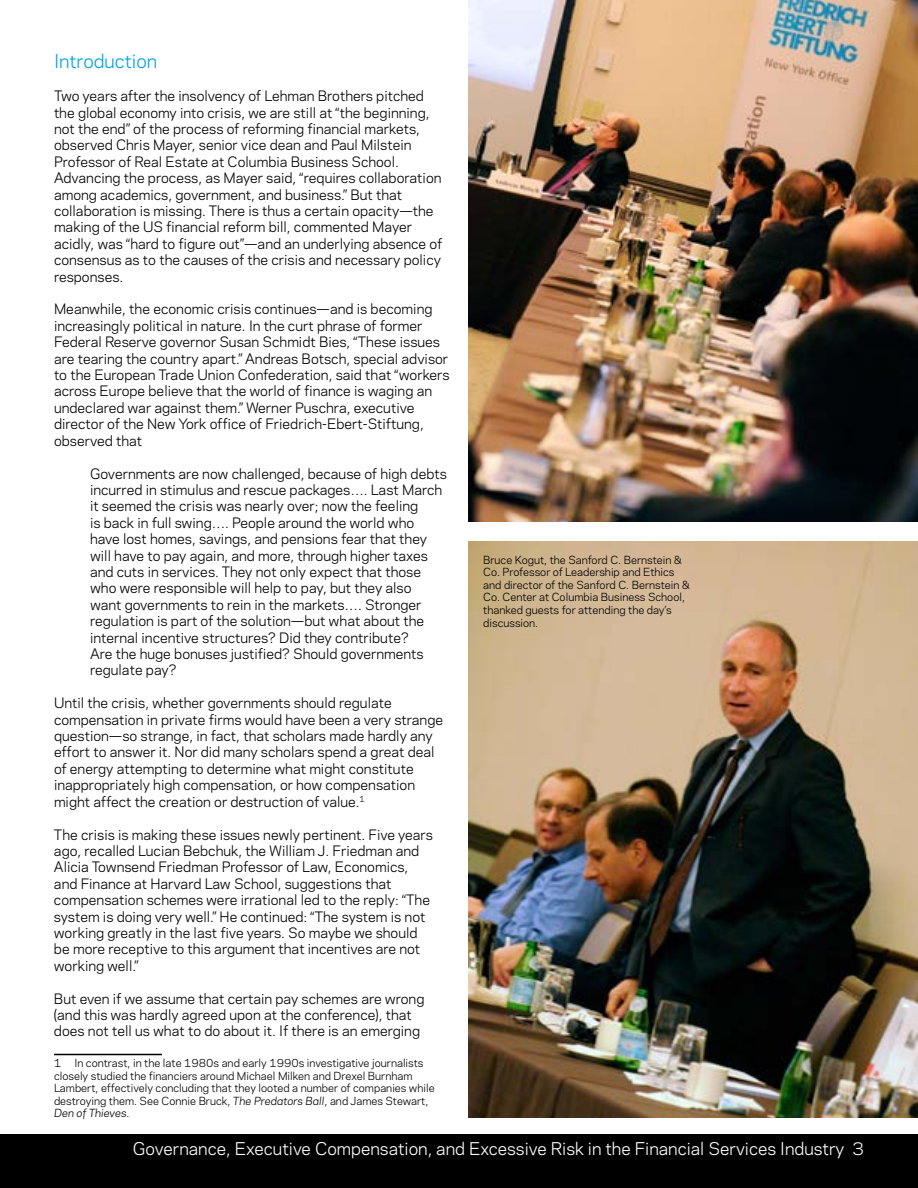
<style>
.page{position:relative;width:918px;height:1188px;background:#fff}
.page>*{position:absolute;margin:0;border:0;box-sizing:border-box;transform-origin:0 0}
.t1{font:18px "Galaxie Polaris";color:#00a4e3}
.t2{font:16.5px "Galaxie Polaris";color:#fff}
.t3{font:13.5px/16.4px "Galaxie Polaris";color:#000}
.t4{font:10.5px/12.6px "Galaxie Polaris";color:#000}
.s1{font-style:italic}
</style>
<div class="page">
<div style="left:0;top:1135px;width:918px;height:53px;background:#000"></div>
<hr style="left:54px;top:1054px;width:108px;height:1px;background:#000">
<img style="left:468px;top:541px;width:450px;height:576px">
<img style="left:468px;top:0;width:450px;height:522px">
<h1 class="t1" style="left:54px;top:48px;width:105px">Introduction</h1>
<p class="t3" style="left:54px;top:87px;width:390px">Two years after the insolvency of Lehman Brothers pitched the global economy into crisis, we are still at “the beginning, not the end” of the process of reforming financial markets, observed Chris Mayer, senior vice dean and Paul Milstein Professor of Real Estate at Columbia Business School.<br>Advancing the process, as Mayer said, “requires collaboration among academics, government, and business.” But that collaboration is missing. There is thus a certain opacity—the making of the US financial reform bill, commented Mayer acidly, was “hard to figure out”—and an underlying absence of consensus as to the causes of the crisis and necessary policy responses.</p>
<p class="t3" style="left:54px;top:300px;width:397px">Meanwhile, the economic crisis continues—and is becoming increasingly political in nature. In the curt phrase of former Federal Reserve governor Susan Schmidt Bies, “These issues are tearing the country apart.” Andreas Botsch, special advisor to the European Trade Union Confederation, said that “workers across Europe believe that the world of finance is waging an undeclared war against them.” Werner Puschra, executive director of the New York office of Friedrich-Ebert-Stiftung, observed that</p>
<p class="t3" style="left:90px;top:464px;width:358px">Governments are now challenged, because of high debts incurred in stimulus and rescue packages…. Last March it seemed the crisis was nearly over; now the feeling<br>is back in full swing…. People around the world who have lost homes, savings, and pensions fear that they will have to pay again, and more, through higher taxes and cuts in services. They not only expect that those who were responsible will help to pay, but they also<br>want governments to rein in the markets…. Stronger regulation is part of the solution—but what about the internal incentive structures? Did they contribute?<br>Are the huge bonuses justified? Should governments regulate pay?</p>
<p class="t3" style="left:54px;top:694px;width:391px">Until the crisis, whether governments should regulate compensation in private firms would have been a very strange question—so strange, in fact, that scholars made hardly any effort to answer it. Nor did many scholars spend a great deal of energy attempting to determine what might constitute inappropriately high compensation, or how compensation might affect the creation or destruction of value.<sup>1</sup></p>
<p class="t3" style="left:54px;top:825px;width:380px">The crisis is making these issues newly pertinent. Five years ago, recalled Lucian Bebchuk, the William J. Friedman and Alicia Townsend Friedman Professor of Law, Economics, and Finance at Harvard Law School, suggestions that compensation schemes were irrational led to the reply: “The system is doing very well.” He continued: “The system is not working greatly in the last five years. So maybe we should be more receptive to this argument that incentives are not working well.”</p>
<p class="t3" style="left:54px;top:990px;width:372px">But even if we assume that certain pay schemes are wrong (and this was hardly agreed upon at the conference), that does not tell us what to do about it. If there is an emerging</p>
<p class="t4" style="left:54px;top:1056px;width:382px">1 In contrast, in the late 1980s and early 1990s investigative journalists closely studied the financiers around Michael Milken and Drexel Burnham Lambert, effectively concluding that they looted a number of companies while destroying them. See Connie Bruck, <span class="s1">The Predators Ball</span>, and James Stewart, <span class="s1">Den of Thieves</span>.</p>
<p class="t4" style="left:483px;top:553px;width:208px">Bruce Kogut, the Sanford C. Bernstein &amp; Co. Professor of Leadership and Ethics and director of the Sanford C. Bernstein &amp; Co. Center at Columbia Business School, thanked guests for attending the day’s discussion.</p>
<p class="t2" style="left:133px;top:1136px;width:733px">Governance, Executive Compensation, and Excessive Risk in the Financial Services Industry 3</p>
</div>
